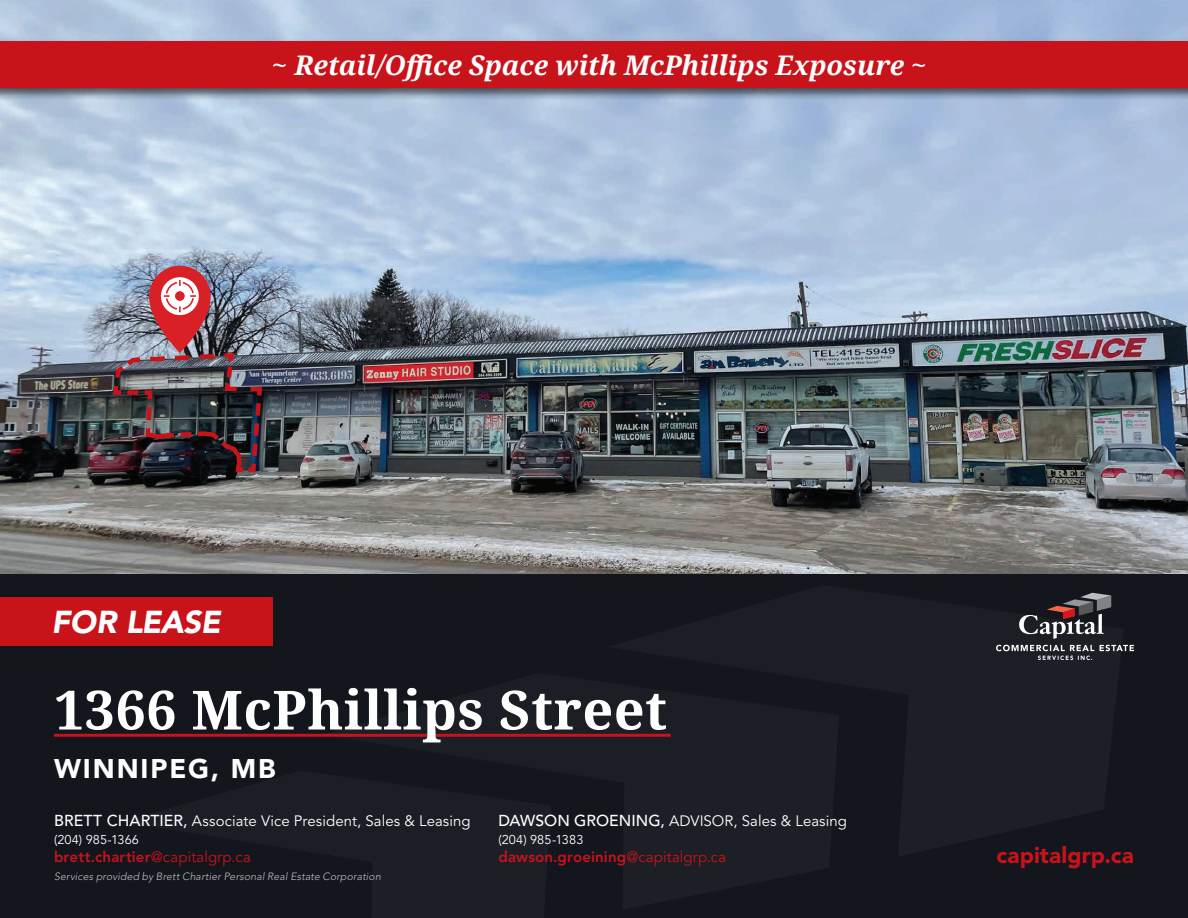
<style>
.page{position:relative;width:1188px;height:918px;background:#fff}
.page>*{position:absolute;margin:0;border:0;box-sizing:border-box;transform-origin:0 0}
.t1{font:700 54px "Droid Serif";letter-spacing:.01em;color:#fff}
.t2{font:italic 900 31.5px "Avenir LT Std";letter-spacing:-.015em;color:#fff}
.t3{font:italic 700 27px "Droid Serif";color:#fff}
.t4{font:900 27px "Avenir";letter-spacing:.07em;color:#fff}
.t5{font:900 22.5px "Avenir LT Std";letter-spacing:.005em;color:#c8131b}
.t6{font:15px "Avenir LT Std";letter-spacing:.005em;color:#fff}
.t7{font:800 15px "Avenir LT Std";letter-spacing:.01em;color:#c8131b}
.t8{font:12.75px "Avenir LT Std";letter-spacing:.005em;color:#fff}
.t9{font:italic 300 10.5px "Avenir LT Std";letter-spacing:.015em;color:#c1c1c5}
.s1{font-weight:500;font-size:15.75px}
.s2{font-weight:400}
</style>
<div class="page">
<div style="left:0;top:573px;width:1188px;height:345px;background:#14161d"></div>
<div style="left:0;top:597px;width:272px;height:48px;background:#c8131b"></div>
<svg style="left:323px;top:733px;width:348px;height:1px"></svg>
<svg style="left:996px;top:593px;width:138px;height:67px"></svg>
<img style="left:0;top:0;width:1188px;height:573px">
<hr style="left:54px;top:734px;width:617px;height:3px;background:#c8131b">
<div style="left:0;top:38px;width:1188px;height:63px;background:#231f20;opacity:.75"></div>
<div style="left:0;top:41px;width:1188px;height:47px;background:#c8131b"></div>
<img style="left:110px;top:266px;width:155px;height:208px">
<h3 class="t3" style="left:272px;top:46px;width:656px">~ Retail/Office Space with McPhillips Exposure ~</h3>
<h2 class="t2" style="left:51px;top:603px;width:171px">FOR LEASE</h2>
<h1 class="t1" style="left:54px;top:672px;width:615px">1366 McPhillips Street</h1>
<h3 class="t4" style="left:54px;top:745px;width:223px">WINNIPEG, MB</h3>
<p class="t6" style="left:54px;top:812px;width:418px"><span class="s1">BRETT CHARTIER,</span> Associate Vice President, Sales &amp; Leasing</p>
<p class="t8" style="left:54px;top:832px;width:87px">(204) 985-1366</p>
<p class="t7" style="left:54px;top:848px;width:198px">brett.chartier<span class="s2">@capitalgrp.ca</span></p>
<p class="t9" style="left:54px;top:870px;width:328px">Services provided by Brett Chartier Personal Real Estate Corporation</p>
<p class="t6" style="left:498px;top:812px;width:350px"><span class="s1">DAWSON GROENING,</span> ADVISOR, Sales &amp; Leasing</p>
<p class="t8" style="left:498px;top:832px;width:87px">(204) 985-1383</p>
<p class="t7" style="left:498px;top:848px;width:229px">dawson.groeining<span class="s2">@capitalgrp.ca</span></p>
<h3 class="t5" style="left:996px;top:842px;width:139px">capitalgrp.ca</h3>
</div>
